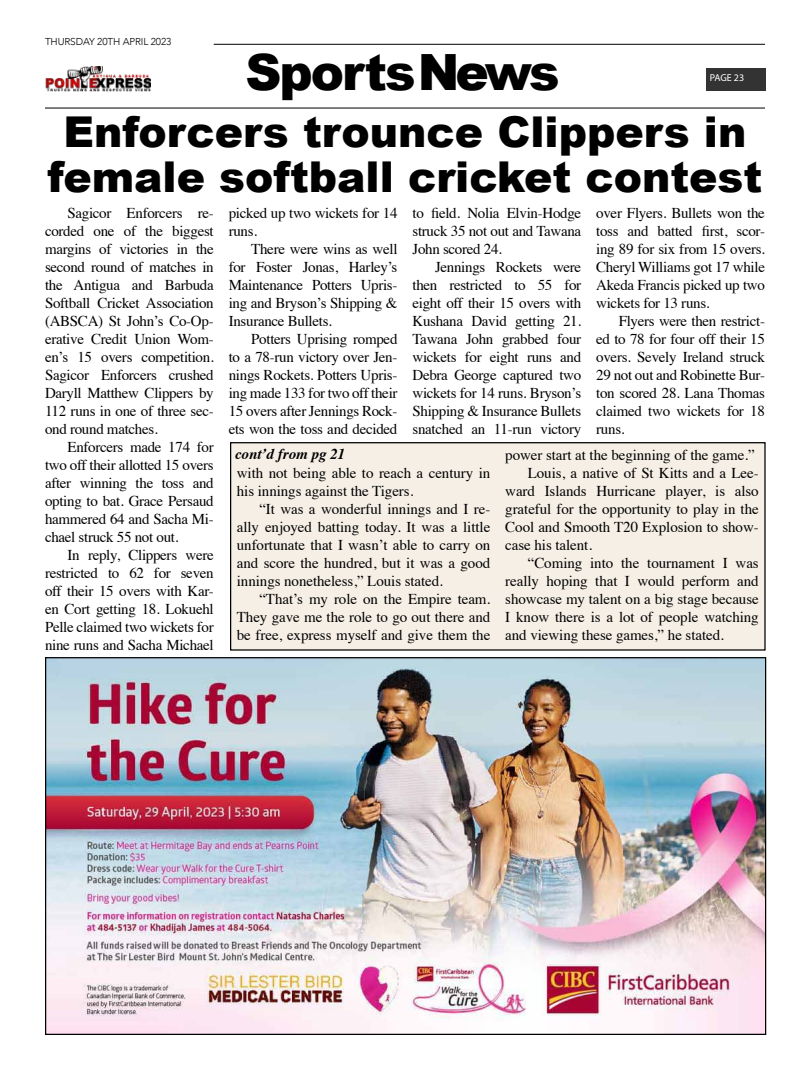
<style>
.page{position:relative;width:810px;height:1080px;background:#fff}
.page>*{position:absolute;margin:0;border:0;box-sizing:border-box;transform-origin:0 0}
.t1{font:900 50px "Arial";letter-spacing:-.04em;color:#000}
.t2{font:900 42.5px/45px "Arial";color:#000;text-align:center}
.t3{font:15px/18px "Times";letter-spacing:-.02em;color:#000;text-align:justify}
.t4{font:italic 700 15px "Times";color:#000}
.t5{font:300 10px "Avenir";letter-spacing:-.01em;color:#000}
.t6{font:10px "Myriad Pro";letter-spacing:-.005em;color:#fff}
</style>
<div class="page">
<hr style="left:45px;top:107px;width:720px;height:2px;background:#333">
<hr style="left:214px;top:44px;width:551px;height:1px;background:#333">
<div style="left:706px;top:68px;width:60px;height:23px;background:#333"></div>
<img style="left:45px;top:66px;width:106px;height:25px">
<img style="left:47px;top:659px;width:717px;height:374px">
<div style="left:231px;top:443px;width:534px;height:207px;background:#f5efe6"></div>
<div style="left:230px;top:442px;width:536px;height:209px;border:1px solid #000"></div>
<p class="t5" style="left:45px;top:35px;width:128px">THURSDAY 20TH APRIL 2023</p>
<h1 class="t1" style="left:245px;top:36px;width:316px">SportsNews</h1>
<p class="t6" style="left:710px;top:72px;width:36px">PAGE 23</p>
<h2 class="t2" style="left:48px;top:108px;width:716px">Enforcers trounce Clippers in female softball cricket contest</h2>
<p class="t3" style="left:45px;top:202px;width:170px;text-indent:22px">Sagicor Enforcers re&shy;corded one of the biggest margins of victories in the second round of matches in the Antigua and Barbuda Softball Cricket Association (ABSCA) St John’s Co-Op&shy;erative Credit Union Wom&shy;en’s 15 overs competition.<br>Sagicor Enforcers crushed Daryll Matthew Clippers by 112 runs in one of three sec&shy;ond round matches.</p>
<p class="t3" style="left:45px;top:436px;width:170px;text-indent:22px">Enforcers made 174 for two off their allotted 15 overs after winning the toss and opting to bat. Grace Persaud hammered 64 and Sacha Mi&shy;chael struck 55 not out.</p>
<p class="t3" style="left:45px;top:544px;width:170px;text-indent:22px">In reply, Clippers were restricted to 62 for seven off their 15 overs with Kar&shy;en Cort getting 18. Lokuehl Pelle claimed two wickets for nine runs and Sacha Michael</p>
<p class="t3" style="left:229px;top:202px;width:170px">picked up two wickets for 14 runs.</p>
<p class="t3" style="left:229px;top:238px;width:170px;text-indent:22px">There were wins as well for Foster Jonas, Harley’s Maintenance Potters Upris&shy;ing and Bryson’s Shipping &amp; Insurance Bullets.</p>
<p class="t3" style="left:229px;top:328px;width:170px;text-indent:22px">Potters Uprising romped to a 78-run victory over Jen&shy;nings Rockets. Potters Upris&shy;ing made 133 for two off their 15 overs after Jennings Rock&shy;ets won the toss and decided</p>
<p class="t3" style="left:412px;top:202px;width:170px">to field. Nolia Elvin-Hodge struck 35 not out and Tawana John scored 24.</p>
<p class="t3" style="left:412px;top:256px;width:170px;text-indent:22px">Jennings Rockets were then restricted to 55 for eight off their 15 overs with Kushana David getting 21.<br>Tawana John grabbed four wickets for eight runs and Debra George captured two wickets for 14 runs. Bryson’s Shipping &amp; Insurance Bullets snatched an 11-run victory</p>
<p class="t3" style="left:596px;top:202px;width:170px">over Flyers. Bullets won the toss and batted first, scor&shy;ing 89 for six from 15 overs.<br>Cheryl Williams got 17 while Akeda Francis picked up two wickets for 13 runs.</p>
<p class="t3" style="left:596px;top:310px;width:170px;text-indent:22px">Flyers were then restrict&shy;ed to 78 for four off their 15 overs. Sevely Ireland struck 29 not out and Robinette Bur&shy;ton scored 28. Lana Thomas claimed two wickets for 18 runs.</p>
<p class="t4" style="left:235px;top:440px;width:112px">cont’d from pg 21</p>
<p class="t3" style="left:237px;top:462px;width:255px">with not being able to reach a century in his innings against the Tigers.</p>
<p class="t3" style="left:237px;top:498px;width:255px;text-indent:22px">“It was a wonderful innings and I re&shy;ally enjoyed batting today. It was a little unfortunate that I wasn’t able to carry on and score the hundred, but it was a good innings nonetheless,” Louis stated.</p>
<p class="t3" style="left:237px;top:588px;width:255px;text-indent:22px">“That’s my role on the Empire team.<br>They gave me the role to go out there and be free, express myself and give them the</p>
<p class="t3" style="left:505px;top:445px;width:251px">power start at the beginning of the game.”</p>
<p class="t3" style="left:528px;top:463px;width:232px">Louis, a native of St Kitts and a Lee-</p>
<p class="t3" style="left:505px;top:481px;width:255px">ward Islands Hurricane player, is also</p>
<p class="t3" style="left:505px;top:499px;width:255px">grateful for the opportunity to play in the</p>
<p class="t3" style="left:505px;top:517px;width:255px">Cool and Smooth T20 Explosion to show-</p>
<p class="t3" style="left:505px;top:535px;width:88px">case his talent.</p>
<p class="t3" style="left:528px;top:553px;width:232px">“Coming into the tournament I was</p>
<p class="t3" style="left:505px;top:571px;width:255px">really hoping that I would perform and</p>
<p class="t3" style="left:505px;top:589px;width:255px">showcase my talent on a big stage because</p>
<p class="t3" style="left:505px;top:607px;width:255px">I know there is a lot of people watching</p>
<p class="t3" style="left:505px;top:625px;width:220px">and viewing these games,” he stated.</p>
</div>
